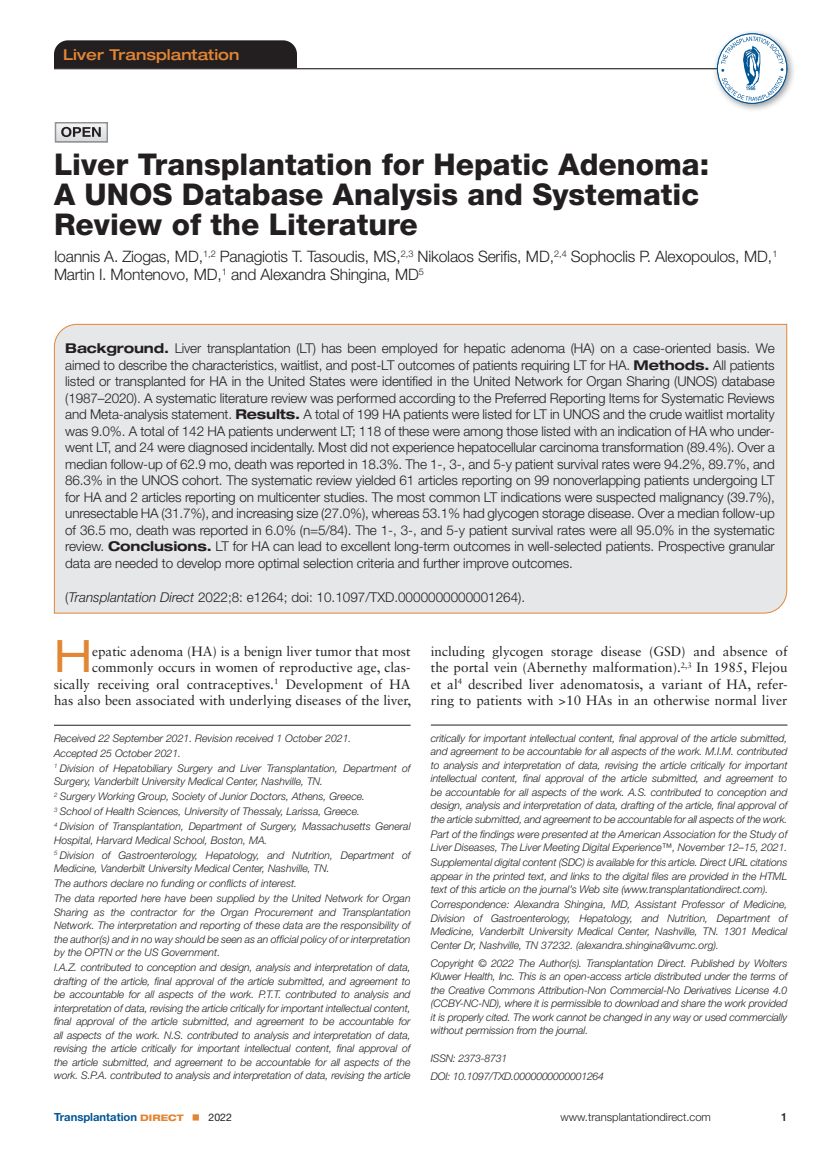
<style>
.page{position:relative;width:837px;height:1161px;background:#fff}
.page>*{position:absolute;margin:0;border:0;box-sizing:border-box;transform-origin:0 0}
.t1{font:expanded 44.7px "Helvetica Neue LT Std";color:#e38634}
.t2{font:800 30px/30px "Helvetica Neue LT Std";color:#231f20}
.t3{font:300 15.75px/18px "Helvetica Neue LT Std";letter-spacing:-.015em;color:#231f20}
.t4{font:500 expanded 15px "Helvetica Neue LT Std";color:#e38634}
.t5{font:300 13.5px/16.5px "Helvetica Neue LT Std";letter-spacing:-.01em;color:#231f20;text-align:justify}
.t6{font:13.5px/16.5px "Sabon LT Std";color:#231f20;text-align:right}
.t7{font:300 11.25px "Helvetica Neue LT Std";color:#231f20}
.t8{font:700 11.25px "Helvetica Neue LT Std";color:#005595}
.t9{font:500 11.25px "Helvetica Neue LT Std";color:#231f20}
.t10{font:italic 300 10.5px/13.5px "Helvetica Neue LT Std";color:#231f20;text-align:justify}
.t11{font:italic 300 10.5px/18px "Helvetica Neue LT Std";letter-spacing:-.02em;color:#231f20}
.t12{font:10.5px "Helvetica Neue LT Std";color:#231f20}
.s1{font-weight:700;font-stretch:expanded}
.s2{font-style:italic}
.s3{font-weight:800;font-stretch:expanded;font-size:9px;color:#e38634}
</style>
<div class="page">
<div style="left:193px;top:1114px;width:6px;height:7px;background:#e38634"></div>
<hr style="left:54px;top:68px;width:734px;height:1px;background:#231f20">
<img style="left:58px;top:125px;width:47px;height:15px">
<div style="left:55px;top:122px;width:53px;height:21px;border:2px solid #909295"></div>
<svg style="left:61px;top:127px;width:40px;height:10px"></svg>
<hr style="left:54px;top:725px;width:357px;height:1px;background:#231f20">
<div style="left:54px;top:40px;width:243px;height:28px;background:#231f20"></div>
<div style="left:54px;top:324px;width:734px;height:290px;background:#e6e7e9"></div>
<hr style="left:431px;top:725px;width:357px;height:1px;background:#231f20">
<div style="left:713px;top:29px;width:83px;height:84px;background:#231f20;opacity:.45"></div>
<svg style="left:717px;top:34px;width:70px;height:69px"></svg>
<svg style="left:721px;top:37px;width:62px;height:64px"></svg>
<div style="left:717px;top:33px;width:70px;height:71px;border:1px solid #005595;border-radius:50%"></div>
<h3 class="t4" style="left:63px;top:45px;width:178px">Liver Transplantation</h3>
<h2 class="t2" style="left:54px;top:150px;width:657px">Liver Transplantation for Hepatic Adenoma:<br>A UNOS Database Analysis and Systematic<br>Review of the Literature</h2>
<h3 class="t3" style="left:54px;top:247px;width:725px">Ioannis A. Ziogas, MD,<sup>1,2</sup> Panagiotis T. Tasoudis, MS,<sup>2,3</sup> Nikolaos Serifis, MD,<sup>2,4</sup> Sophoclis P. Alexopoulos, MD,<sup>1<br></sup>Martin I. Montenovo, MD,<sup>1</sup> and Alexandra Shingina, MD<sup>5</sup></h3>
<p class="t5" style="left:65px;top:340px;width:711px"><span class="s1">Background.</span> Liver transplantation (LT) has been employed for hepatic adenoma (HA) on a case-oriented basis. We aimed to describe the characteristics, waitlist, and post-LT outcomes of patients requiring LT for HA. <span class="s1">Methods.</span> All patients listed or transplanted for HA in the United States were identified in the United Network for Organ Sharing (UNOS) database (1987–2020). A systematic literature review was performed according to the Preferred Reporting Items for Systematic Reviews and Meta-analysis statement. <span class="s1">Results.</span> A total of 199 HA patients were listed for LT in UNOS and the crude waitlist mortality was 9.0%. A total of 142 HA patients underwent LT; 118 of these were among those listed with an indication of HA who under&shy;went LT, and 24 were diagnosed incidentally. Most did not experience hepatocellular carcinoma transformation (89.4%). Over a median follow-up of 62.9 mo, death was reported in 18.3%. The 1-, 3-, and 5-y patient survival rates were 94.2%, 89.7%, and 86.3% in the UNOS cohort. The systematic review yielded 61 articles reporting on 99 nonoverlapping patients undergoing LT for HA and 2 articles reporting on multicenter studies. The most common LT indications were suspected malignancy (39.7%), unresectable HA (31.7%), and increasing size (27.0%), whereas 53.1% had glycogen storage disease. Over a median follow-up of 36.5 mo, death was reported in 6.0% (n=5/84). The 1-, 3-, and 5-y patient survival rates were all 95.0% in the systematic review. <span class="s1">Conclusions.</span> LT for HA can lead to excellent long-term outcomes in well-selected patients. Prospective granular data are needed to develop more optimal selection criteria and further improve outcomes.</p>
<p class="t5" style="left:65px;top:589px;width:462px">(<span class="s2">Transplantation Direct</span> 2022;8: e1264; doi: 10.1097/TXD.0000000000001264).</p>
<h1 class="t1" style="left:54px;top:629px;width:40px">H</h1>
<p class="t6" style="left:54px;top:643px;width:359px">epatic adenoma (HA) is a benign liver tumor that most commonly occurs in women of reproductive age, clas&shy;sically receiving oral contraceptives.<sup>1</sup> Development of HA has also been associated with underlying diseases of the liver,</p>
<p class="t6" style="left:431px;top:643px;width:358px;text-align:justify">including glycogen storage disease (GSD) and absence of the portal vein (Abernethy malformation).<sup>2,3</sup> In 1985, Flejou et al<sup>4</sup> described liver adenomatosis, a variant of HA, refer&shy;ring to patients with &gt;10 HAs in an otherwise normal liver</p>
<p class="t10" style="left:54px;top:730px;width:358px;line-height:15px;text-align:left">Received 22 September 2021. Revision received 1 October 2021.<br>Accepted 25 October 2021.<br><sup>1</sup> Division of Hepatobiliary Surgery and Liver Transplantation, Department of</p>
<p class="t10" style="left:54px;top:774px;width:358px;line-height:15px;text-align:left">Surgery, Vanderbilt University Medical Center, Nashville, TN.<br><sup>2</sup> Surgery Working Group, Society of Junior Doctors, Athens, Greece.<br><sup>3</sup> School of Health Sciences, University of Thessaly, Larissa, Greece.<br><sup>4</sup> Division of Transplantation, Department of Surgery, Massachusetts General</p>
<p class="t10" style="left:54px;top:832px;width:358px;line-height:15px">Hospital, Harvard Medical School, Boston, MA.<br><sup>5</sup> Division of Gastroenterology, Hepatology, and Nutrition, Department of</p>
<p class="t10" style="left:54px;top:861px;width:358px;line-height:15px;text-align:left">Medicine, Vanderbilt University Medical Center, Nashville, TN.<br>The authors declare no funding or conflicts of interest.<br>The data reported here have been supplied by the United Network for Organ</p>
<p class="t10" style="left:54px;top:905px;width:358px">Sharing as the contractor for the Organ Procurement and Transplantation Network. The interpretation and reporting of these data are the responsibility of the author(s) and in no way should be seen as an official policy of or interpretation by the OPTN or the US Government.</p>
<p class="t10" style="left:54px;top:961px;width:358px">I.A.Z. contributed to conception and design, analysis and interpretation of data, drafting of the article, final approval of the article submitted, and agreement to be accountable for all aspects of the work. P.T.T. contributed to analysis and interpretation of data, revising the article critically for important intellectual content, final approval of the article submitted, and agreement to be accountable for all aspects of the work. N.S. contributed to analysis and interpretation of data, revising the article critically for important intellectual content, final approval of the article submitted, and agreement to be accountable for all aspects of the work. S.P.A. contributed to analysis and interpretation of data, revising the article</p>
<p class="t10" style="left:431px;top:731px;width:358px">critically for important intellectual content, final approval of the article submitted, and agreement to be accountable for all aspects of the work. M.I.M. contributed to analysis and interpretation of data, revising the article critically for important intellectual content, final approval of the article submitted, and agreement to be accountable for all aspects of the work. A.S. contributed to conception and design, analysis and interpretation of data, drafting of the article, final approval of the article submitted, and agreement to be accountable for all aspects of the work.</p>
<p class="t10" style="left:431px;top:827px;width:358px">Part of the findings were presented at the American Association for the Study of<br>Liver Diseases, The Liver Meeting Digital Experience™, November 12–15, 2021.</p>
<p class="t10" style="left:431px;top:856px;width:358px">Supplemental digital content (SDC) is available for this article. Direct URL citations appear in the printed text, and links to the digital files are provided in the HTML text of this article on the journal’s Web site (www.transplantationdirect.com).</p>
<p class="t10" style="left:431px;top:898px;width:358px">Correspondence: Alexandra Shingina, MD, Assistant Professor of Medicine, Division of Gastroenterology, Hepatology, and Nutrition, Department of Medicine, Vanderbilt University Medical Center, Nashville, TN. 1301 Medical Center Dr, Nashville, TN 37232. (alexandra.shingina@vumc.org).</p>
<p class="t10" style="left:431px;top:956px;width:358px">Copyright © 2022 The Author(s). Transplantation Direct. Published by Wolters Kluwer Health, Inc. This is an open-access article distributed under the terms of the Creative Commons Attribution-Non Commercial-No Derivatives License 4.0 (CCBY-NC-ND), where it is permissible to download and share the work provided it is properly cited. The work cannot be changed in any way or used commercially without permission from the journal.</p>
<p class="t11" style="left:431px;top:1049px;width:175px">ISSN: 2373-8731<br>DOI: 10.1097/TXD.0000000000001264</p>
<p class="t8" style="left:54px;top:1110px;width:131px">Transplantation <span class="s3">DIRECT</span></p>
<p class="t12" style="left:209px;top:1111px;width:25px">2022</p>
<p class="t7" style="left:561px;top:1110px;width:152px">www.transplantationdirect.com</p>
<p class="t9" style="left:781px;top:1110px;width:8px">1</p>
</div>
